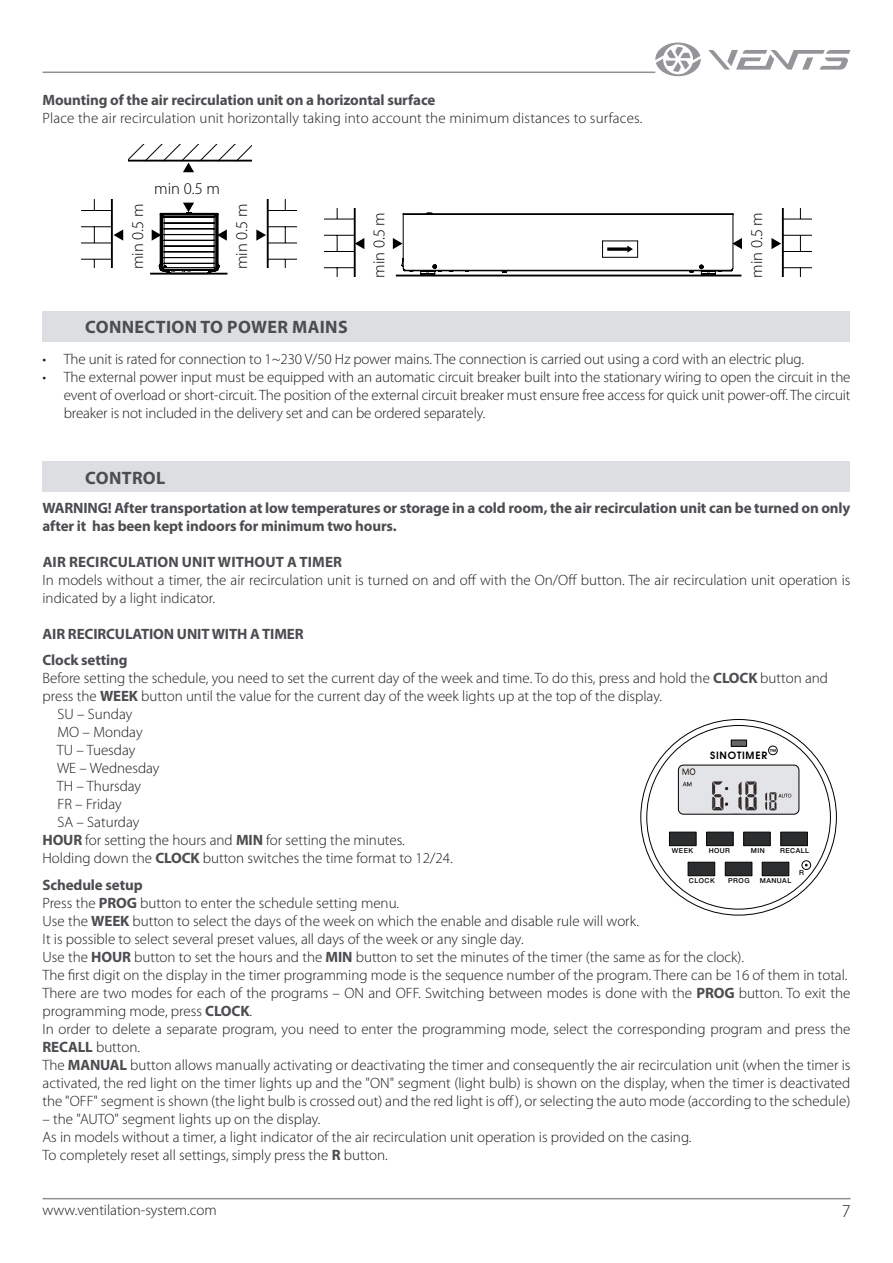
<style>
.page{position:relative;width:893px;height:1263px;background:#fff}
.page>*{position:absolute;margin:0;border:0;box-sizing:border-box;transform-origin:0 0}
.t1{font:700 18px "Myriad Pro";letter-spacing:.02em;color:#4b4d50}
.t2{font:300 18px "Myriad Pro";color:#1a1a19}
.t3{font:300 16.5px "Myriad Pro";color:#000}
.t4{font:300 15px/18px "Myriad Pro";color:#1a1a19}
.t5{font:700 15px/18px "Myriad Pro";letter-spacing:-.01em;color:#4b4d50}
.t6{font:700 15px "Myriad Pro";letter-spacing:.01em;color:#4b4d50}
.t7{font:600 10.05px "Avant Garde Gothic C";letter-spacing:.08em;color:#000}
.t8{font:500 6.9px "Helvetica Neue Cyr";letter-spacing:.07em;color:#000}
.t9{font:6.9px "Free Set Demi C";color:#000}
.s1{font-weight:700;color:#4b4d50}
</style>
<div class="page">
<hr style="left:43px;top:1198px;width:807px;height:1px;background:#8e9196">
<hr style="left:43px;top:72px;width:612px;height:1px;background:#8e9196">
<svg style="left:708px;top:50px;width:142px;height:20px"></svg>
<svg style="left:655px;top:43px;width:46px;height:33px"></svg>
<div style="left:43px;top:311px;width:807px;height:31px;background:#dcdee1"></div>
<div style="left:43px;top:462px;width:807px;height:30px;background:#dcdee1"></div>
<div style="left:678px;top:765px;width:121px;height:49px;background:#e3e4e7;border-radius:5px"></div>
<div style="left:678px;top:765px;width:121px;height:50px;border:1px solid #000;border-radius:5px"></div>
<div style="left:801px;top:860px;width:10px;height:10px;border:1px solid #000;border-radius:50%"></div>
<svg style="left:669px;top:831px;width:139px;height:45px"></svg>
<div style="left:731px;top:740px;width:16px;height:6px;background:#636569"></div>
<div style="left:731px;top:740px;width:16px;height:7px;border:1px solid #000"></div>
<div style="left:768px;top:746px;width:10px;height:9px;border:1px solid #000;border-radius:50%"></div>
<svg style="left:682px;top:768px;width:13px;height:7px"></svg>
<svg style="left:683px;top:781px;width:9px;height:5px"></svg>
<svg style="left:765px;top:781px;width:29px;height:30px"></svg>
<svg style="left:712px;top:781px;width:46px;height:34px"></svg>
<hr style="left:150px;top:273px;width:77px;height:2px;background:#000">
<svg style="left:114px;top:229px;width:9px;height:12px"></svg>
<svg style="left:94px;top:227px;width:1px;height:16px"></svg>
<hr style="left:81px;top:324px;width:31px;height:1px;background:#000">
<hr style="left:81px;top:308px;width:31px;height:1px;background:#000">
<hr style="left:81px;top:291px;width:31px;height:1px;background:#000">
<hr style="left:81px;top:275px;width:31px;height:1px;background:#000">
<hr style="left:81px;top:259px;width:31px;height:1px;background:#000">
<hr style="left:81px;top:243px;width:31px;height:1px;background:#000">
<hr style="left:81px;top:226px;width:31px;height:1px;background:#000">
<hr style="left:81px;top:210px;width:31px;height:1px;background:#000">
<hr style="left:81px;top:200px;width:31px;height:1px;background:#000">
<hr style="left:111px;top:200px;width:2px;height:68px;background:#000">
<svg style="left:269px;top:259px;width:28px;height:9px"></svg>
<svg style="left:256px;top:226px;width:41px;height:18px"></svg>
<svg style="left:269px;top:200px;width:28px;height:11px"></svg>
<hr style="left:267px;top:200px;width:2px;height:68px;background:#000">
<svg style="left:129px;top:144px;width:122px;height:28px"></svg>
<svg style="left:152px;top:203px;width:75px;height:70px"></svg>
<svg style="left:356px;top:238px;width:8px;height:11px"></svg>
<svg style="left:337px;top:236px;width:1px;height:15px"></svg>
<hr style="left:324px;top:332px;width:31px;height:1px;background:#000">
<hr style="left:324px;top:316px;width:31px;height:1px;background:#000">
<hr style="left:324px;top:300px;width:31px;height:1px;background:#000">
<hr style="left:324px;top:284px;width:31px;height:1px;background:#000">
<hr style="left:324px;top:267px;width:31px;height:1px;background:#000">
<hr style="left:324px;top:251px;width:31px;height:1px;background:#000">
<hr style="left:324px;top:235px;width:31px;height:1px;background:#000">
<hr style="left:324px;top:219px;width:31px;height:1px;background:#000">
<hr style="left:324px;top:208px;width:31px;height:1px;background:#000">
<hr style="left:354px;top:208px;width:2px;height:68px;background:#000">
<svg style="left:784px;top:267px;width:28px;height:9px"></svg>
<svg style="left:771px;top:235px;width:41px;height:17px"></svg>
<svg style="left:784px;top:208px;width:28px;height:12px"></svg>
<hr style="left:782px;top:208px;width:2px;height:68px;background:#000">
<hr style="left:396px;top:275px;width:345px;height:1px;background:#000">
<svg style="left:393px;top:212px;width:349px;height:63px"></svg>
<p class="t5" style="left:43px;top:90px;width:394px">Mounting of the air recirculation unit on a horizontal surface</p>
<p class="t4" style="left:43px;top:109px;width:601px">Place the air recirculation unit horizontally taking into account the minimum distances to surfaces.</p>
<p class="t3" style="left:154px;top:179px;width:67px">min 0.5 m</p>
<p class="t3" style="left:129px;top:269px;width:67px;rotate:-90deg">min 0.5 m</p>
<p class="t3" style="left:232px;top:269px;width:67px;rotate:-90deg">min 0.5 m</p>
<p class="t1" style="left:85px;top:315px;width:264px">CONNECTION TO POWER MAINS</p>
<p class="t3" style="left:370px;top:278px;width:67px;rotate:-90deg">min 0.5 m</p>
<p class="t3" style="left:748px;top:278px;width:67px;rotate:-90deg">min 0.5 m</p>
<p class="t4" style="left:43px;top:350px;width:763px">• The unit is rated for connection to 1~230 V/50 Hz power mains. The connection is carried out using a cord with an electric plug.</p>
<p class="t4" style="left:64px;top:368px;width:788px;text-align:justify;text-indent:-21px">• The external power input must be equipped with an automatic circuit breaker built into the stationary wiring to open the circuit in the event of overload or short-circuit. The position of the external circuit breaker must ensure free access for quick unit power-off. The circuit breaker is not included in the delivery set and can be ordered separately.</p>
<p class="t1" style="left:85px;top:466px;width:82px">CONTROL</p>
<p class="t5" style="left:43px;top:498px;width:809px">WARNING! After transportation at low temperatures or storage in a cold room, the air recirculation unit can be turned on only after it has been kept indoors for minimum two hours.</p>
<p class="t6" style="left:43px;top:552px;width:301px">AIR RECIRCULATION UNIT WITHOUT A TIMER</p>
<p class="t4" style="left:43px;top:571px;width:809px">In models without a timer, the air recirculation unit is turned on and off with the On/Off button. The air recirculation unit operation is indicated by a light indicator.</p>
<p class="t5" style="left:43px;top:620px;width:263px;line-height:26.5px">AIR RECIRCULATION UNIT WITH A TIMER<br>Clock setting</p>
<p class="t4" style="left:43px;top:670px;width:787px">Before setting the schedule, you need to set the current day of the week and time. To do this, press and hold the <span class="s1">CLOCK</span> button and</p>
<p class="t4" style="left:43px;top:688px;width:621px">press the <span class="s1">WEEK</span> button until the value for the current day of the week lights up at the top of the display.</p>
<p class="t4" style="left:58px;top:706px;width:76px">SU – Sunday</p>
<p class="t4" style="left:58px;top:724px;width:87px">MO – Monday</p>
<p class="t4" style="left:57px;top:742px;width:80px">TU – Tuesday</p>
<p class="t4" style="left:57px;top:760px;width:104px">WE – Wednesday</p>
<p class="t4" style="left:57px;top:778px;width:86px">TH – Thursday</p>
<p class="t4" style="left:58px;top:796px;width:66px">FR – Friday</p>
<p class="t4" style="left:58px;top:814px;width:83px">SA – Saturday</p>
<p class="t4" style="left:43px;top:832px;width:364px"><span class="s1">HOUR</span> for setting the hours and <span class="s1">MIN</span> for setting the minutes.</p>
<p class="t4" style="left:43px;top:850px;width:412px">Holding down the <span class="s1">CLOCK</span> button switches the time format to 12/24.</p>
<p class="t4" style="left:43px;top:876px;width:809px"><span class="s1">Schedule setup<br></span>Press the <span class="s1">PROG</span> button to enter the schedule setting menu.<br>Use the <span class="s1">WEEK</span> button to select the days of the week on which the enable and disable rule will work.<br>It is possible to select several preset values, all days of the week or any single day.<br>Use the <span class="s1">HOUR</span> button to set the hours and the <span class="s1">MIN</span> button to set the minutes of the timer (the same as for the clock).<br>The first digit on the display in the timer programming mode is the sequence number of the program. There can be 16 of them in total.<br>There are two modes for each of the programs – ON and OFF. Switching between modes is done with the <span class="s1">PROG</span> button. To exit the programming mode, press <span class="s1">CLOCK</span>.<br>In order to delete a separate program, you need to enter the programming mode, select the corresponding program and press the <span class="s1">RECALL</span> button.<br>The <span class="s1">MANUAL</span> button allows manually activating or deactivating the timer and consequently the air recirculation unit (when the timer is activated, the red light on the timer lights up and the "ON" segment (light bulb) is shown on the display, when the timer is deactivated the "OFF" segment is shown (the light bulb is crossed out) and the red light is off), or selecting the auto mode (according to the schedule)</p>
<p class="t4" style="left:43px;top:1110px;width:651px">– the "AUTO" segment lights up on the display.<br>As in models without a timer, a light indicator of the air recirculation unit operation is provided on the casing.<br>To completely reset all settings, simply press the <span class="s1">R</span> button.</p>
<p class="t9" style="left:769px;top:748px;width:8px">™</p>
<p class="t7" style="left:710px;top:749px;width:59px">SINOTIMER</p>
<p class="t8" style="left:672px;top:847px;width:23px">WEEK</p>
<p class="t8" style="left:709px;top:847px;width:23px">HOUR</p>
<p class="t8" style="left:751px;top:847px;width:15px">MIN</p>
<p class="t8" style="left:780px;top:847px;width:31px">RECALL</p>
<p class="t8" style="left:689px;top:877px;width:27px">CLOCK</p>
<p class="t8" style="left:728px;top:877px;width:23px">PROG</p>
<p class="t8" style="left:760px;top:877px;width:33px">MANUAL</p>
<p class="t8" style="left:799px;top:869px;width:6px">R</p>
<p class="t4" style="left:43px;top:1201px;width:176px">www.ventilation-system.com</p>
<p class="t2" style="left:842px;top:1201px;width:10px">7</p>
</div>
